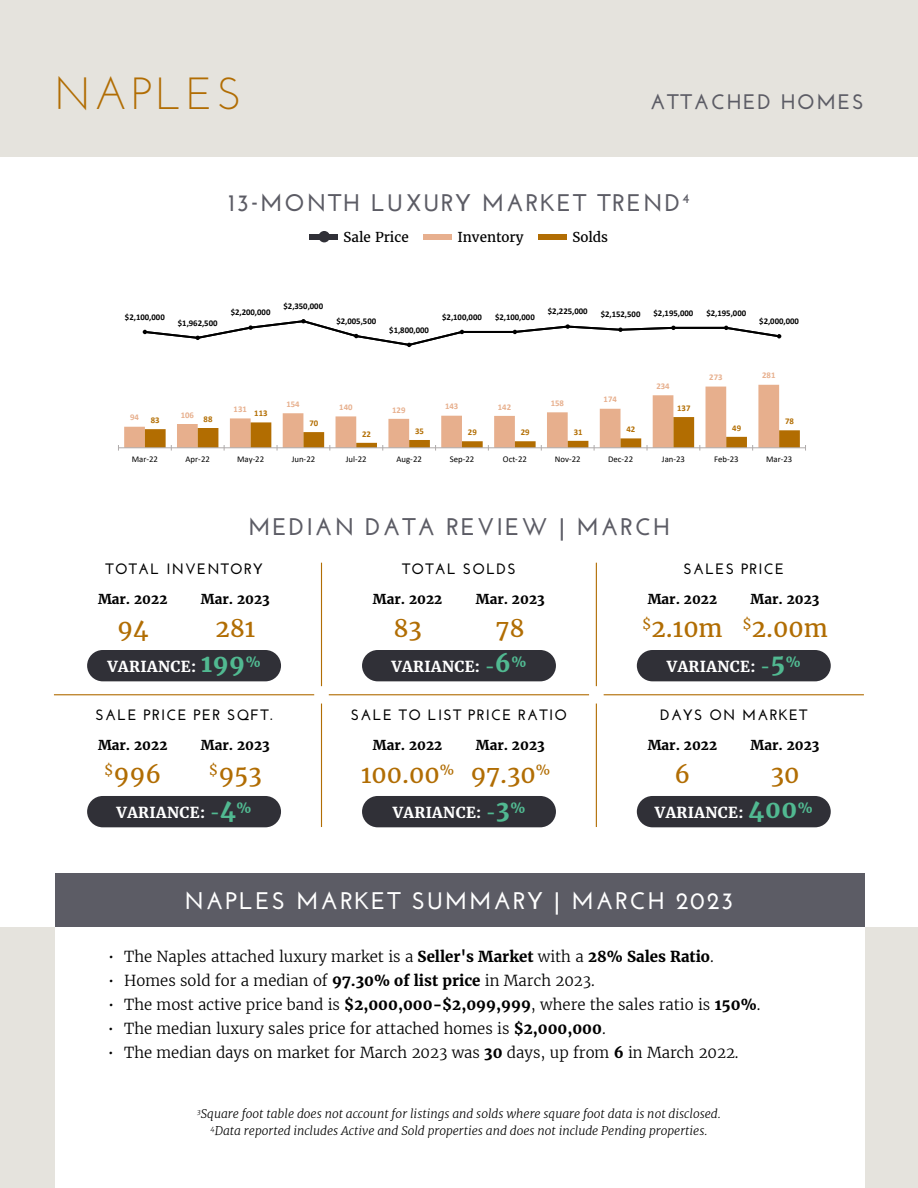
<style>
.page{position:relative;width:918px;height:1188px;background:#fff}
.page>*{position:absolute;margin:0;border:0;box-sizing:border-box;transform-origin:0 0}
.t1{font:45px "Josefin Sans";letter-spacing:.08em;color:#b16d03}
.t2{font:700 24px "Josefin Sans";letter-spacing:.08em;color:#5c5c65}
.t3{font:24px "Merriweather";color:#b16d03}
.t4{font:700 24px "Josefin Sans";letter-spacing:.08em;color:#fff}
.t5{font:700 21px "Josefin Sans";letter-spacing:.08em;color:#5c5c65}
.t6{font:300 15px "Merriweather";color:#000}
.t7{font:700 15px "Josefin Sans";letter-spacing:.08em;color:#000}
.t8{font:700 15px "Merriweather";letter-spacing:.025em;color:#fff}
.t9{font:700 13.5px "Merriweather";color:#000}
.t10{font:13.5px "Merriweather";color:#000}
.t11{font:italic 300 12px/16.5px "Merriweather";color:#000;text-align:center}
.t12{font:700 8.7px "Calibri";color:#000}
.t13{font:8.7px "Calibri";color:#000}
.t14{font:700 8.7px "Calibri";color:#e7af8d}
.t15{font:700 8.7px "Calibri";color:#b26d01}
.s1{font-size:24px;color:#51b991}
.s2{color:#51b991}
.s3{font-weight:700}
</style>
<div class="page">
<div style="left:0;top:0;width:918px;height:158px;background:#e5e3dd"></div>
<div style="left:0;top:927px;width:918px;height:261px;background:#e5e3dd"></div>
<div style="left:55px;top:925px;width:810px;height:263px;background:#fff"></div>
<div style="left:55px;top:873px;width:810px;height:54px;background:#5c5c65"></div>
<svg style="left:118px;top:319px;width:688px;height:132px"></svg>
<div style="left:539px;top:234px;width:28px;height:6px;background:#b16d03"></div>
<div style="left:310px;top:234px;width:28px;height:6px;background:#303037"></div>
<div style="left:319px;top:231px;width:11px;height:11px;background:#303037;border-radius:50%"></div>
<div style="left:424px;top:234px;width:28px;height:6px;background:#e7af8e"></div>
<hr style="left:54px;top:694px;width:260px;height:1px;background:#b16d03">
<hr style="left:321px;top:563px;width:1px;height:123px;background:#b16d03">
<hr style="left:321px;top:704px;width:1px;height:123px;background:#b16d03">
<hr style="left:596px;top:563px;width:1px;height:123px;background:#b16d03">
<hr style="left:596px;top:704px;width:1px;height:123px;background:#b16d03">
<hr style="left:329px;top:694px;width:260px;height:1px;background:#b16d03">
<hr style="left:604px;top:694px;width:260px;height:1px;background:#b16d03">
<div style="left:87px;top:650px;width:194px;height:31px;background:#303037;border-radius:16px"></div>
<div style="left:362px;top:650px;width:194px;height:31px;background:#303037;border-radius:16px"></div>
<div style="left:637px;top:650px;width:194px;height:31px;background:#303037;border-radius:16px"></div>
<div style="left:637px;top:796px;width:194px;height:31px;background:#303037;border-radius:16px"></div>
<div style="left:362px;top:796px;width:194px;height:31px;background:#303037;border-radius:16px"></div>
<div style="left:87px;top:796px;width:194px;height:31px;background:#303037;border-radius:16px"></div>
<h1 class="t1" style="left:54px;top:65px;width:189px">NAPLES</h1>
<h3 class="t5" style="left:650px;top:89px;width:215px">ATTACHED HOMES</h3>
<h2 class="t2" style="left:228px;top:189px;width:463px">13-MONTH LUXURY MARKET TREND<sup>4</sup></h2>
<p class="t10" style="left:343px;top:228px;width:67px">Sale Price</p>
<p class="t10" style="left:457px;top:228px;width:68px">Inventory</p>
<p class="t10" style="left:572px;top:228px;width:37px">Solds</p>
<p class="t12" style="left:125px;top:311px;width:41px">$2,100,000</p>
<p class="t12" style="left:178px;top:317px;width:41px">$1,962,500</p>
<p class="t12" style="left:231px;top:306px;width:41px">$2,200,000</p>
<p class="t12" style="left:284px;top:300px;width:41px">$2,350,000</p>
<p class="t12" style="left:336px;top:315px;width:41px">$2,005,500</p>
<p class="t12" style="left:389px;top:323px;width:41px">$1,800,000</p>
<p class="t12" style="left:442px;top:311px;width:41px">$2,100,000</p>
<p class="t12" style="left:495px;top:311px;width:41px">$2,100,000</p>
<p class="t12" style="left:548px;top:305px;width:41px">$2,225,000</p>
<p class="t12" style="left:601px;top:308px;width:41px">$2,152,500</p>
<p class="t12" style="left:654px;top:307px;width:41px">$2,195,000</p>
<p class="t12" style="left:706px;top:307px;width:41px">$2,195,000</p>
<p class="t12" style="left:759px;top:315px;width:41px">$2,000,000</p>
<p class="t14" style="left:130px;top:411px;width:10px">94</p>
<p class="t14" style="left:181px;top:409px;width:15px">106</p>
<p class="t15" style="left:151px;top:414px;width:10px">83</p>
<p class="t15" style="left:204px;top:413px;width:10px">88</p>
<p class="t14" style="left:234px;top:403px;width:15px">131</p>
<p class="t15" style="left:254px;top:407px;width:15px">113</p>
<p class="t14" style="left:286px;top:398px;width:15px">154</p>
<p class="t15" style="left:309px;top:417px;width:10px">70</p>
<p class="t14" style="left:709px;top:371px;width:15px">273</p>
<p class="t14" style="left:762px;top:369px;width:15px">281</p>
<p class="t14" style="left:656px;top:380px;width:15px">234</p>
<p class="t14" style="left:339px;top:401px;width:15px">140</p>
<p class="t14" style="left:392px;top:404px;width:15px">129</p>
<p class="t14" style="left:445px;top:400px;width:15px">143</p>
<p class="t14" style="left:498px;top:401px;width:15px">142</p>
<p class="t14" style="left:551px;top:397px;width:15px">158</p>
<p class="t14" style="left:604px;top:393px;width:15px">174</p>
<p class="t15" style="left:677px;top:402px;width:15px">137</p>
<p class="t15" style="left:362px;top:428px;width:10px">22</p>
<p class="t15" style="left:415px;top:425px;width:10px">35</p>
<p class="t15" style="left:468px;top:426px;width:10px">29</p>
<p class="t15" style="left:521px;top:426px;width:10px">29</p>
<p class="t15" style="left:574px;top:426px;width:10px">31</p>
<p class="t15" style="left:627px;top:423px;width:10px">42</p>
<p class="t15" style="left:732px;top:422px;width:10px">49</p>
<p class="t15" style="left:785px;top:415px;width:10px">78</p>
<p class="t13" style="left:132px;top:453px;width:28px">Mar-22</p>
<p class="t13" style="left:186px;top:453px;width:26px">Apr-22</p>
<p class="t13" style="left:237px;top:453px;width:29px">May-22</p>
<p class="t13" style="left:292px;top:453px;width:25px">Jun-22</p>
<p class="t13" style="left:346px;top:453px;width:22px">Jul-22</p>
<p class="t13" style="left:396px;top:453px;width:27px">Aug-22</p>
<p class="t13" style="left:450px;top:453px;width:26px">Sep-22</p>
<p class="t13" style="left:503px;top:453px;width:25px">Oct-22</p>
<p class="t13" style="left:555px;top:453px;width:27px">Nov-22</p>
<p class="t13" style="left:608px;top:453px;width:27px">Dec-22</p>
<p class="t13" style="left:662px;top:453px;width:25px">Jan-23</p>
<p class="t13" style="left:714px;top:453px;width:26px">Feb-23</p>
<p class="t13" style="left:766px;top:453px;width:28px">Mar-23</p>
<h2 class="t2" style="left:248px;top:512px;width:423px">MEDIAN DATA REVIEW | MARCH</h2>
<p class="t7" style="left:106px;top:560px;width:159px">TOTAL INVENTORY</p>
<p class="t7" style="left:402px;top:560px;width:115px">TOTAL SOLDS</p>
<p class="t7" style="left:683px;top:560px;width:102px">SALES PRICE</p>
<p class="t9" style="left:98px;top:590px;width:71px">Mar. 2022</p>
<p class="t9" style="left:201px;top:590px;width:70px">Mar. 2023</p>
<p class="t9" style="left:373px;top:590px;width:71px">Mar. 2022</p>
<p class="t9" style="left:476px;top:590px;width:70px">Mar. 2023</p>
<p class="t9" style="left:648px;top:590px;width:71px">Mar. 2022</p>
<p class="t9" style="left:751px;top:590px;width:70px">Mar. 2023</p>
<h2 class="t3" style="left:117px;top:613px;width:33px">94</h2>
<h2 class="t3" style="left:215px;top:613px;width:41px">281</h2>
<h2 class="t3" style="left:393px;top:613px;width:30px">83</h2>
<h2 class="t3" style="left:496px;top:613px;width:30px">78</h2>
<h2 class="t3" style="left:642px;top:613px;width:187px"><sup>$</sup>2.10m <sup>$</sup>2.00m</h2>
<p class="t8" style="left:108px;top:657px;width:155px">VARIANCE: <span class="s1">199</span><sup>%</sup></p>
<p class="t8" style="left:391px;top:657px;width:137px">VARIANCE: <span class="s2">-</span><span class="s1">6</span><sup>%</sup></p>
<p class="t8" style="left:667px;top:657px;width:135px">VARIANCE: <span class="s2">-</span><span class="s1">5</span><sup>%</sup></p>
<p class="t7" style="left:96px;top:706px;width:178px">SALE PRICE PER SQFT.</p>
<p class="t7" style="left:351px;top:706px;width:218px">SALE TO LIST PRICE RATIO</p>
<p class="t7" style="left:660px;top:706px;width:149px">DAYS ON MARKET</p>
<p class="t9" style="left:98px;top:736px;width:71px">Mar. 2022</p>
<p class="t9" style="left:201px;top:736px;width:70px">Mar. 2023</p>
<p class="t9" style="left:373px;top:736px;width:71px">Mar. 2022</p>
<p class="t9" style="left:476px;top:736px;width:70px">Mar. 2023</p>
<p class="t9" style="left:648px;top:736px;width:71px">Mar. 2022</p>
<p class="t9" style="left:751px;top:736px;width:70px">Mar. 2023</p>
<h2 class="t3" style="left:104px;top:759px;width:58px"><sup>$</sup>996</h2>
<h2 class="t3" style="left:209px;top:759px;width:54px"><sup>$</sup>953</h2>
<p class="t8" style="left:117px;top:803px;width:137px">VARIANCE: <span class="s2">-</span><span class="s1">4</span><sup>%</sup></p>
<h2 class="t3" style="left:361px;top:759px;width:190px">100.00<sup>%</sup> 97.30<sup>%</sup></h2>
<p class="t8" style="left:393px;top:803px;width:134px">VARIANCE: <span class="s2">-</span><span class="s1">3</span><sup>%</sup></p>
<h2 class="t3" style="left:675px;top:759px;width:17px">6</h2>
<h2 class="t3" style="left:771px;top:759px;width:30px">30</h2>
<p class="t8" style="left:655px;top:803px;width:159px">VARIANCE: <span class="s1">400</span><sup>%</sup></p>
<h2 class="t4" style="left:184px;top:887px;width:551px">NAPLES MARKET SUMMARY | MARCH 2023</h2>
<p class="t6" style="left:108px;top:947px;width:607px">• The Naples attached luxury market is a <span class="s3">Seller's Market</span> with a <span class="s3">28% Sales Ratio</span>.</p>
<p class="t6" style="left:108px;top:971px;width:488px">• Homes sold for a median of <span class="s3">97.30% of list price</span> in March 2023.</p>
<p class="t6" style="left:108px;top:995px;width:654px">• The most active price band is <span class="s3">$2,000,000-$2,099,999</span>, where the sales ratio is <span class="s3">150%</span>.</p>
<p class="t6" style="left:108px;top:1019px;width:499px">• The median luxury sales price for attached homes is <span class="s3">$2,000,000</span>.</p>
<p class="t6" style="left:108px;top:1043px;width:632px">• The median days on market for March 2023 was <span class="s3">30</span> days, up from <span class="s3">6</span> in March 2022.</p>
<p class="t11" style="left:197px;top:1106px;width:525px"><sup>3</sup>Square foot table does not account for listings and solds where square foot data is not disclosed.<br><sup>4</sup>Data reported includes Active and Sold properties and does not include Pending properties.</p>
</div>
